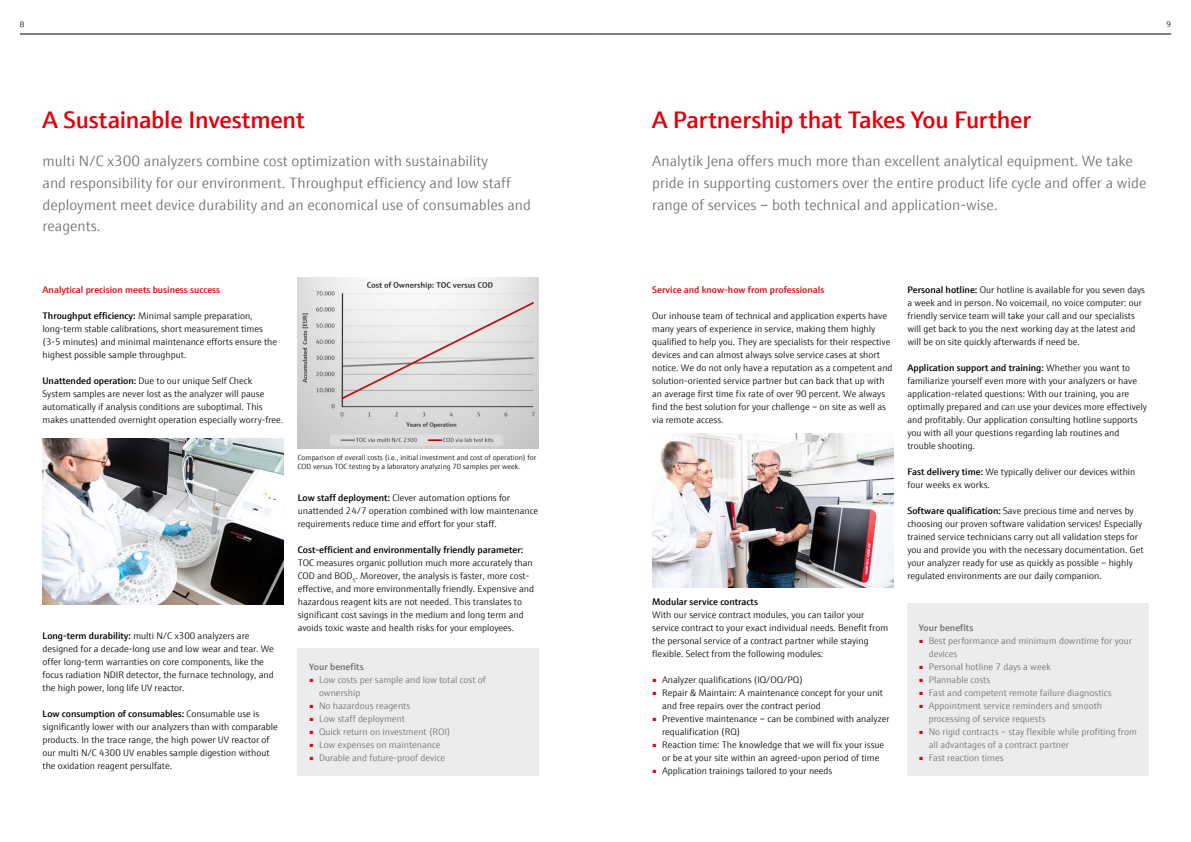
<style>
.page{position:relative;width:1191px;height:842px;background:#fff}
.page>*{position:absolute;margin:0;border:0;box-sizing:border-box;transform-origin:0 0}
.t1{font:600 24px "E+H Sans";letter-spacing:-.01em;color:#e3000b}
.t2{font:300 15px/21.6px "E+H Sans";color:#6e6e6e}
.t3{font:300 9.5px/13px "E+H Sans";color:#000}
.t4{font:300 9.5px/13px "E+H Sans";color:#6e6e6e}
.t5{font:600 9.5px "E+H Sans";color:#e3000b}
.t6{font:600 9.5px "E+H Sans";color:#000}
.t7{font:600 9.5px "E+H Sans";color:#6e6e6e}
.t8{font:300 8px "E+H Sans";color:#000}
.t9{font:300 7.5px/9px "E+H Sans";color:#000}
.s1{font-weight:600}
</style>
<div class="page">
<div style="left:907px;top:604px;width:241px;height:172px;background:#ececec"></div>
<img style="left:652px;top:434px;width:241px;height:153px">
<div style="left:298px;top:648px;width:241px;height:128px;background:#ececec"></div>
<img style="left:43px;top:438px;width:240px;height:167px">
<img style="left:298px;top:278px;width:241px;height:171px">
<hr style="left:595px;top:34px;width:576px;height:1px;background:#000">
<hr style="left:20px;top:34px;width:575px;height:1px;background:#000">
<p class="t8" style="left:20px;top:18px;width:6px">8</p>
<p class="t8" style="left:1166px;top:18px;width:6px">9</p>
<h1 class="t1" style="left:43px;top:101px;width:264px">A Sustainable Investment</h1>
<p class="t2" style="left:43px;top:149px;width:490px">multi N/C x300 analyzers combine cost optimization with sustainability<br>and responsibility for our environment. Throughput efficiency and low staff deployment meet device durability and an economical use of consumables and reagents.</p>
<p class="t5" style="left:43px;top:283px;width:179px">Analytical precision meets business success</p>
<p class="t3" style="left:43px;top:309px;width:236px"><span class="s1">Throughput efficiency:</span> Minimal sample preparation, long-term stable calibrations, short measurement times (3-5 minutes) and minimal maintenance efforts ensure the highest possible sample throughput.</p>
<p class="t3" style="left:43px;top:374px;width:242px"><span class="s1">Unattended operation:</span> Due to our unique Self Check<br>System samples are never lost as the analyzer will pause automatically if analysis conditions are suboptimal. This makes unattended overnight operation especially worry-free.</p>
<p class="t3" style="left:43px;top:629px;width:233px"><span class="s1">Long-term durability:</span> multi N/C x300 analyzers are designed for a decade-long use and low wear and tear. We offer long-term warranties on core components, like the focus radiation NDIR detector, the furnace technology, and the high power, long life UV reactor.</p>
<p class="t3" style="left:43px;top:707px;width:237px"><span class="s1">Low consumption of consumables:</span> Consumable use is significantly lower with our analyzers than with comparable products. In the trace range, the high power UV reactor of our multi N/C 4300 UV enables sample digestion without the oxidation reagent persulfate.</p>
<p class="t9" style="left:298px;top:452px;width:240px">Comparison of overall costs (i.e., initial investment and cost of operation) for<br>COD versus TOC testing by a laboratory analyzing 70 samples per week.</p>
<p class="t3" style="left:298px;top:491px;width:242px"><span class="s1">Low staff deployment:</span> Clever automation options for unattended 24/7 operation combined with low maintenance requirements reduce time and effort for your staff.</p>
<p class="t6" style="left:298px;top:543px;width:227px">Cost-efficient and environmentally friendly parameter:</p>
<p class="t3" style="left:298px;top:556px;width:238px">TOC measures organic pollution much more accurately than COD and BOD<sub>5</sub>. Moreover, the analysis is faster, more cost&shy;effective, and more environmentally friendly. Expensive and hazardous reagent kits are not needed. This translates to significant cost savings in the medium and long term and avoids toxic waste and health risks for your employees.</p>
<p class="t7" style="left:309px;top:660px;width:56px">Your benefits</p>
<p class="t4" style="left:319px;top:673px;width:168px;text-indent:-10px"><sup>■</sup> Low costs per sample and low total cost of ownership</p>
<p class="t4" style="left:309px;top:699px;width:103px"><sup>■</sup> No hazardous reagents</p>
<p class="t4" style="left:309px;top:712px;width:97px"><sup>■</sup> Low staff deployment</p>
<p class="t4" style="left:309px;top:725px;width:143px"><sup>■</sup> Quick return on investment (ROI)</p>
<p class="t4" style="left:309px;top:738px;width:133px"><sup>■</sup> Low expenses on maintenance</p>
<p class="t4" style="left:309px;top:751px;width:138px"><sup>■</sup> Durable and future-proof device</p>
<h1 class="t1" style="left:652px;top:101px;width:380px">A Partnership that Takes You Further</h1>
<h2 class="t2" style="left:652px;top:149px;width:496px">Analytik Jena offers much more than excellent analytical equipment. We take pride in supporting customers over the entire product life cycle and offer a wide range of services – both technical and application-wise.</h2>
<p class="t5" style="left:652px;top:283px;width:174px">Service and know-how from professionals</p>
<p class="t3" style="left:652px;top:309px;width:242px">Our inhouse team of technical and application experts have many years of experience in service, making them highly qualified to help you. They are specialists for their respective devices and can almost always solve service cases at short notice. We do not only have a reputation as a competent and solution-oriented service partner but can back that up with an average first time fix rate of over 90 percent. We always find the best solution for your challenge ‒ on site as well as via remote access.</p>
<p class="t6" style="left:652px;top:595px;width:107px">Modular service contracts</p>
<p class="t3" style="left:652px;top:608px;width:237px">With our service contract modules, you can tailor your service contract to your exact individual needs. Benefit from the personal service of a contract partner while staying flexible. Select from the following modules:</p>
<p class="t3" style="left:652px;top:673px;width:152px"><sup>■</sup> Analyzer qualifications (IQ/OQ/PQ)</p>
<p class="t3" style="left:662px;top:686px;width:222px;text-indent:-10px"><sup>■</sup> Repair &amp; Maintain: A maintenance concept for your unit and free repairs over the contract period</p>
<p class="t3" style="left:662px;top:712px;width:229px;text-indent:-10px"><sup>■</sup> Preventive maintenance – can be combined with analyzer requalification (RQ)</p>
<p class="t3" style="left:652px;top:738px;width:234px;text-align:center"><sup>■</sup> Reaction time: The knowledge that we will fix your issue or be at your site within an agreed-upon period of time</p>
<p class="t3" style="left:652px;top:764px;width:182px"><sup>■</sup> Application trainings tailored to your needs</p>
<p class="t3" style="left:907px;top:283px;width:239px"><span class="s1">Personal hotline:</span> Our hotline is available for you seven days a week and in person. No voicemail, no voice computer: our friendly service team will take your call and our specialists will get back to you the next working day at the latest and will be on site quickly afterwards if need be.</p>
<p class="t3" style="left:907px;top:361px;width:241px"><span class="s1">Application support and training:</span> Whether you want to familiarize yourself even more with your analyzers or have application-related questions: With our training, you are optimally prepared and can use your devices more effectively and profitably. Our application consulting hotline supports you with all your questions regarding lab routines and trouble shooting.</p>
<p class="t3" style="left:907px;top:465px;width:229px"><span class="s1">Fast delivery time:</span> We typically deliver our devices within four weeks ex works.</p>
<p class="t3" style="left:907px;top:504px;width:238px"><span class="s1">Software qualification:</span> Save precious time and nerves by choosing our proven software validation services! Especially trained service technicians carry out all validation steps for you and provide you with the necessary documentation. Get your analyzer ready for use as quickly as possible ‒ highly regulated environments are our daily companion.</p>
<p class="t7" style="left:918px;top:621px;width:56px">Your benefits</p>
<p class="t4" style="left:928px;top:634px;width:205px;text-indent:-10px"><sup>■</sup> Best performance and minimum downtime for your devices</p>
<p class="t4" style="left:918px;top:660px;width:133px"><sup>■</sup> Personal hotline 7 days a week</p>
<p class="t4" style="left:918px;top:673px;width:73px"><sup>■</sup> Plannable costs</p>
<p class="t4" style="left:918px;top:686px;width:194px"><sup>■</sup> Fast and competent remote failure diagnostics</p>
<p class="t4" style="left:928px;top:699px;width:175px;text-indent:-10px"><sup>■</sup> Appointment service reminders and smooth processing of service requests</p>
<p class="t4" style="left:928px;top:725px;width:210px;text-indent:-10px"><sup>■</sup> No rigid contracts – stay flexible while profiting from all advantages of a contract partner</p>
<p class="t4" style="left:918px;top:751px;width:86px"><sup>■</sup> Fast reaction times</p>
</div>
